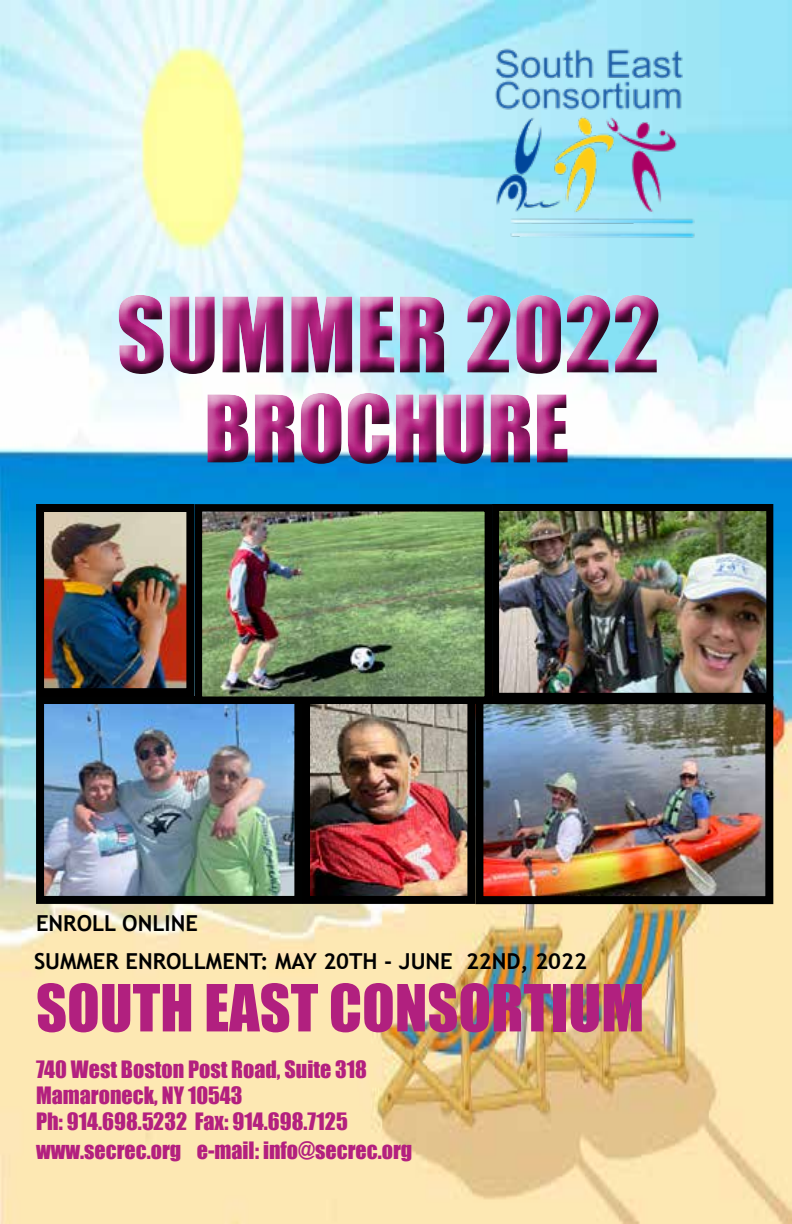
<style>
.page{position:relative;width:792px;height:1224px;background:#fff}
.page>*{position:absolute;margin:0;border:0;box-sizing:border-box;transform-origin:0 0}
.t1{font:96px "Impact";color:#b3207f}
.t2{font:86px "Impact";color:#b3207f}
.t3{font:60px "Impact";color:#b1207f}
.t4{font:22px/26.4px "Impact";color:#b3207f}
.t5{font:700 22px/38.4px "Trebuchet MS";color:#000}
</style>
<div class="page">
<img style="left:0;top:0;width:792px;height:1224px">
<div style="left:104px;top:281px;width:564px;height:191px;background:#fff;opacity:.75"></div>
<div style="left:110px;top:295px;width:563px;height:183px;background:#000;opacity:.75"></div>
<img style="left:45px;top:705px;width:248px;height:190px">
<div style="left:36px;top:696px;width:266px;height:208px;border:8px solid #000101"></div>
<img style="left:311px;top:705px;width:155px;height:190px">
<div style="left:302px;top:696px;width:173px;height:208px;border:8px solid #000"></div>
<img style="left:484px;top:705px;width:280px;height:190px">
<div style="left:475px;top:696px;width:298px;height:208px;border:8px solid #000"></div>
<img style="left:45px;top:513px;width:140px;height:174px">
<div style="left:36px;top:504px;width:158px;height:192px;border:8px solid #000"></div>
<img style="left:203px;top:512px;width:281px;height:184px">
<div style="left:195px;top:504px;width:297px;height:200px;border:7px solid #000"></div>
<img style="left:500px;top:512px;width:265px;height:180px">
<div style="left:492px;top:504px;width:281px;height:196px;border:7px solid #000"></div>
<img style="left:449px;top:10px;width:284px;height:283px">
<h1 class="t1" style="left:116px;top:260px;width:546px">SUMMER 2022</h1>
<h2 class="t2" style="left:204px;top:362px;width:367px">BROCHURE</h2>
<p class="t5" style="left:34px;top:904px;width:554px">ENROLL ONLINE<br>SUMMER ENROLLMENT: MAY 20TH - JUNE 22ND, 2022</p>
<h3 class="t3" style="left:36px;top:961px;width:610px">SOUTH EAST CONSORTIUM</h3>
<p class="t4" style="left:36px;top:1055px;width:332px">740 West Boston Post Road, Suite 318<br>Mamaroneck, NY 10543<br>Ph: 914.698.5232 Fax: 914.698.7125</p>
<p class="t4" style="left:36px;top:1137px;width:378px">www.secrec.org e-mail: info@secrec.org</p>
</div>
